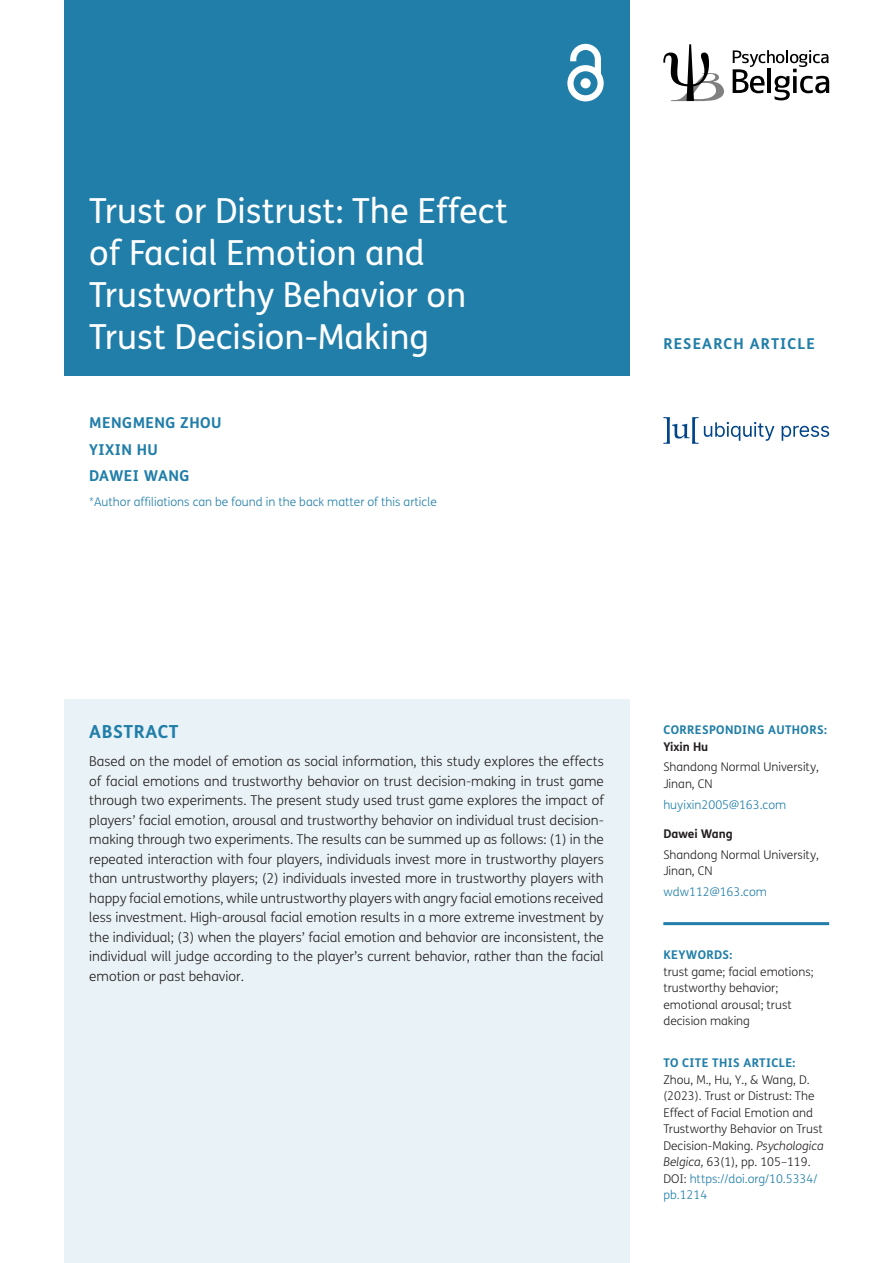
<style>
.page{position:relative;width:893px;height:1263px;background:#fff}
.page>*{position:absolute;margin:0;border:0;box-sizing:border-box;transform-origin:0 0}
.Article_Title{font:34.5px/42px "FS Me";color:#fff}
.Abstract_Heading{font:700 18px "FS Me";letter-spacing:.03em;color:#207ea9}
.Cover_Authors{font:700 15px "FS Me";letter-spacing:.03em;color:#207ea9}
.Cover_Authors-2{font:700 15px "FS Me";letter-spacing:.075em;color:#207ea9}
.Abstract_Copy{font:300 13.5px/19.5px "FS Me";color:#231f20;text-align:justify}
.t1{font:300 12px/16.5px "FS Me";color:#231f20}
.t2{font:300 12px "FS Me";color:#207ea9}
.t3{font:700 12px "FS Me";letter-spacing:.03em;color:#207ea9}
.t4{font:700 12px "FS Me";color:#231f20}
.s1{font-style:italic}
.s2{color:#207ea9}
</style>
<div class="page">
<div style="left:64px;top:0;width:565px;height:376px;background:#207ea9"></div>
<svg style="left:567px;top:44px;width:37px;height:57px"></svg>
<svg style="left:663px;top:417px;width:166px;height:27px"></svg>
<svg style="left:663px;top:44px;width:61px;height:57px"></svg>
<svg style="left:733px;top:50px;width:96px;height:50px"></svg>
<div style="left:64px;top:699px;width:565px;height:564px;background:#e9f2f6"></div>
<hr style="left:663px;top:922px;width:166px;height:3px;background:#207ea9">
<h1 class="Article_Title" style="left:89px;top:190px;width:420px">Trust or Distrust: The Effect of Facial Emotion and<br>Trustworthy Behavior on<br>Trust Decision-Making</h1>
<p class="Cover_Authors" style="left:89px;top:413px;width:134px">MENGMENG ZHOU</p>
<p class="Cover_Authors" style="left:89px;top:440px;width:70px">YIXIN HU</p>
<p class="Cover_Authors" style="left:89px;top:466px;width:102px">DAWEI WANG</p>
<p class="t2" style="left:89px;top:495px;width:349px">*Author affiliations can be found in the back matter of this article</p>
<p class="Cover_Authors-2" style="left:663px;top:334px;width:153px">RESEARCH ARTICLE</p>
<h1 class="Abstract_Heading" style="left:89px;top:720px;width:91px">ABSTRACT</h1>
<p class="Abstract_Copy" style="left:89px;top:752px;width:516px">Based on the model of emotion as social information, this study explores the effects of facial emotions and trustworthy behavior on trust decision-making in trust game through two experiments. The present study used trust game explores the impact of players’ facial emotion, arousal and trustworthy behavior on individual trust decision&shy;making through two experiments. The results can be summed up as follows: (1) in the repeated interaction with four players, individuals invest more in trustworthy players than untrustworthy players; (2) individuals invested more in trustworthy players with happy facial emotions, while untrustworthy players with angry facial emotions received less investment. High-arousal facial emotion results in a more extreme investment by the individual; (3) when the players’ facial emotion and behavior are inconsistent, the individual will judge according to the player’s current behavior, rather than the facial emotion or past behavior.</p>
<p class="t3" style="left:663px;top:722px;width:165px">CORRESPONDING AUTHORS:</p>
<p class="t4" style="left:663px;top:739px;width:46px">Yixin Hu</p>
<p class="t1" style="left:663px;top:759px;width:157px">Shandong Normal University,<br>Jinan, CN</p>
<p class="t2" style="left:663px;top:797px;width:124px">huyixin2005@163.com</p>
<p class="t4" style="left:663px;top:826px;width:71px">Dawei Wang</p>
<p class="t1" style="left:663px;top:846px;width:157px">Shandong Normal University,<br>Jinan, CN</p>
<p class="t2" style="left:663px;top:885px;width:105px">wdw112@163.com</p>
<p class="t3" style="left:663px;top:947px;width:71px">KEYWORDS:</p>
<p class="t1" style="left:663px;top:963px;width:152px">trust game; facial emotions; trustworthy behavior; emotional arousal; trust decision making</p>
<p class="t3" style="left:663px;top:1055px;width:133px">TO CITE THIS ARTICLE:</p>
<p class="t1" style="left:663px;top:1071px;width:162px">Zhou, M., Hu, Y., &amp; Wang, D. (2023). Trust or Distrust: The<br>Effect of Facial Emotion and<br>Trustworthy Behavior on Trust<br>Decision-Making. <span class="s1">Psychologica<br>Belgica,</span> 63(1), pp. 105–119.<br>DOI: <span class="s2">https://doi.org/10.5334/ pb.1214</span></p>
</div>
